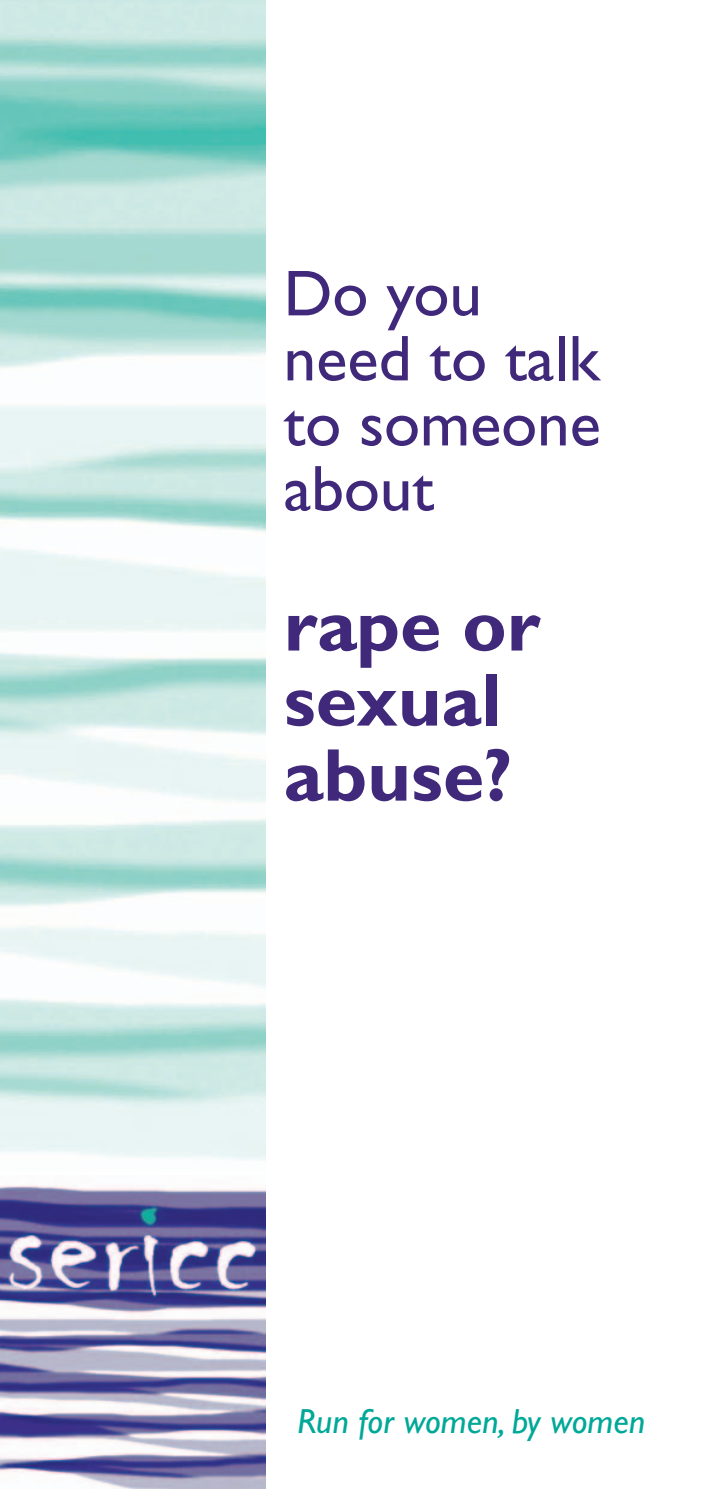
<style>
.page{position:relative;width:702px;height:1489px;background:#fff}
.page>*{position:absolute;margin:0;border:0;box-sizing:border-box;transform-origin:0 0}
.t1{font:700 75px/75px "Gill Sans";color:#40297b}
.t2{font:65px/65px "Gill Sans";color:#40297b}
.t3{font:italic 35px "Gill Sans";color:#00a898}
</style>
<div class="page">
<img style="left:0;top:0;width:266px;height:1161px">
<img style="left:0;top:1185px;width:266px;height:303px">
<p class="t2" style="left:283px;top:267px;width:319px">Do you need to talk to someone about</p>
<p class="t1" style="left:283px;top:594px;width:258px">rape or sexual abuse?</p>
<p class="t3" style="left:297px;top:1407px;width:349px">Run for women, by women</p>
</div>
